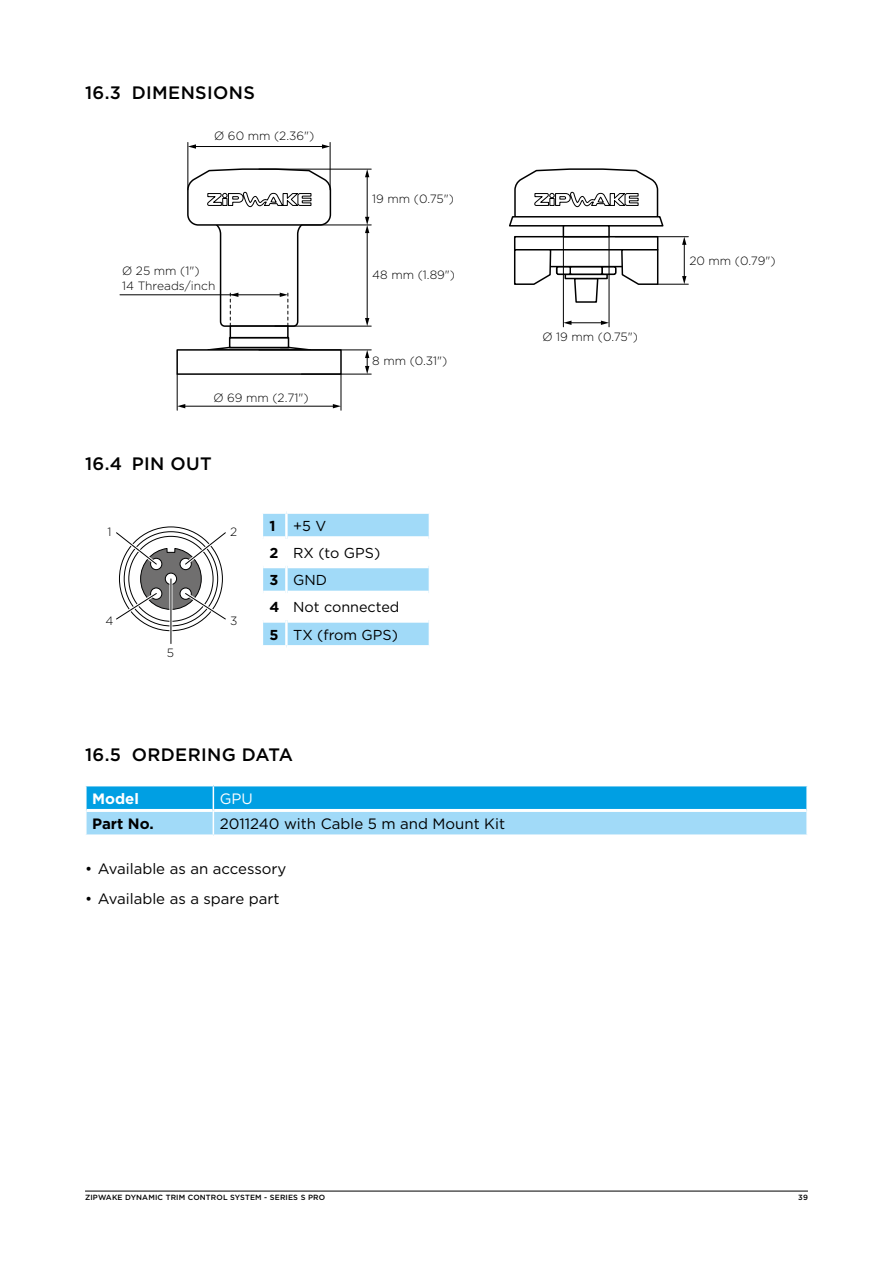
<style>
.page{position:relative;width:893px;height:1263px;background:#fff}
.page>*{position:absolute;margin:0;border:0;box-sizing:border-box;transform-origin:0 0}
.t1{font:500 18px "Gotham";letter-spacing:.02em;color:#000}
.t2{font:15px "Gotham";color:#000}
.t3{font:700 15px "Gotham";color:#000}
.t4{font:700 15px "Gotham";color:#fff}
.t5{font:15px "Gotham";color:#fff}
.t6{font:14.4px/27.2px "Gotham";color:#000}
.t7{font:300 12px/14.4px "Gotham";color:#000}
.t8{font:500 7.5px "Gotham";letter-spacing:.02em;color:#000}
.s1{font-weight:700}
</style>
<div class="page">
<hr style="left:85px;top:1191px;width:723px;height:1px;background:#000">
<svg style="left:263px;top:511px;width:166px;height:136px"></svg>
<hr style="left:171px;top:579px;width:1px;height:64px;background:#000">
<svg style="left:116px;top:528px;width:110px;height:96px"></svg>
<svg style="left:86px;top:785px;width:721px;height:51px;background:#64c4ef"></svg>
<hr style="left:806px;top:786px;width:2px;height:24px;background:#fff">
<hr style="left:806px;top:810px;width:2px;height:24px;background:#fff">
<svg style="left:210px;top:346px;width:99px;height:3px"></svg>
<div style="left:176px;top:349px;width:166px;height:26px;background:#fff;border:2px solid #000"></div>
<div style="left:229px;top:337px;width:60px;height:11px;background:#fff;border:2px solid #000"></div>
<div style="left:230px;top:325px;width:59px;height:13px;background:#fff;border:2px solid #000"></div>
<svg style="left:509px;top:168px;width:155px;height:60px"></svg>
<div style="left:563px;top:225px;width:47px;height:12px;background:#fff;border:2px solid #000"></div>
<svg style="left:514px;top:248px;width:145px;height:56px"></svg>
<hr style="left:177px;top:374px;width:1px;height:36px;background:#000">
<hr style="left:184px;top:406px;width:150px;height:1px;background:#000">
<svg style="left:333px;top:404px;width:8px;height:4px"></svg>
<svg style="left:177px;top:404px;width:8px;height:4px"></svg>
<hr style="left:341px;top:374px;width:1px;height:36px;background:#000">
<hr style="left:563px;top:237px;width:1px;height:90px;background:#000">
<hr style="left:570px;top:322px;width:32px;height:1px;background:#000">
<svg style="left:601px;top:321px;width:8px;height:4px"></svg>
<svg style="left:563px;top:321px;width:8px;height:4px"></svg>
<hr style="left:609px;top:237px;width:1px;height:90px;background:#000">
<hr style="left:330px;top:142px;width:1px;height:48px;background:#000">
<hr style="left:195px;top:146px;width:128px;height:1px;background:#000">
<svg style="left:188px;top:144px;width:8px;height:5px"></svg>
<svg style="left:322px;top:144px;width:8px;height:5px"></svg>
<hr style="left:120px;top:294px;width:161px;height:1px;background:#000">
<hr style="left:187px;top:142px;width:1px;height:48px;background:#000">
<hr style="left:259px;top:169px;width:112px;height:1px;background:#000">
<hr style="left:367px;top:176px;width:1px;height:42px;background:#000">
<svg style="left:365px;top:169px;width:4px;height:8px"></svg>
<hr style="left:367px;top:232px;width:1px;height:87px;background:#000">
<svg style="left:365px;top:318px;width:4px;height:8px"></svg>
<svg style="left:365px;top:217px;width:4px;height:16px"></svg>
<hr style="left:301px;top:225px;width:70px;height:1px;background:#000">
<hr style="left:615px;top:236px;width:73px;height:1px;background:#000">
<hr style="left:684px;top:243px;width:1px;height:35px;background:#000">
<svg style="left:682px;top:276px;width:4px;height:8px"></svg>
<svg style="left:682px;top:237px;width:4px;height:8px"></svg>
<hr style="left:658px;top:284px;width:30px;height:1px;background:#000">
<hr style="left:259px;top:349px;width:112px;height:1px;background:#000">
<svg style="left:365px;top:350px;width:4px;height:24px"></svg>
<hr style="left:301px;top:374px;width:70px;height:1px;background:#000">
<hr style="left:275px;top:326px;width:96px;height:1px;background:#000">
<svg style="left:186px;top:168px;width:146px;height:160px"></svg>
<h1 class="t1" style="left:85px;top:81px;width:171px">16.3 DIMENSIONS</h1>
<p class="t7" style="left:214px;top:128px;width:102px">Ø 60 mm (2.36")</p>
<p class="t7" style="left:372px;top:191px;width:83px">19 mm (0.75")</p>
<p class="t7" style="left:122px;top:264px;width:95px">Ø 25 mm (1")<br>14 Threads/inch</p>
<p class="t7" style="left:372px;top:267px;width:84px">48 mm (1.89")</p>
<p class="t7" style="left:214px;top:390px;width:97px">Ø 69 mm (2.71")</p>
<h1 class="t1" style="left:85px;top:452px;width:128px">16.4 PIN OUT</h1>
<p class="t7" style="left:372px;top:353px;width:77px">8 mm (0.31")</p>
<p class="t7" style="left:108px;top:524px;width:6px">1</p>
<p class="t7" style="left:230px;top:524px;width:9px">2</p>
<p class="t7" style="left:106px;top:613px;width:9px">4</p>
<p class="t7" style="left:167px;top:645px;width:9px">5</p>
<p class="t7" style="left:230px;top:613px;width:9px">3</p>
<p class="t6" style="left:269px;top:512px;width:132px"><span class="s1">1</span> +5 V<br><span class="s1">2</span> RX (to GPS)<br><span class="s1">3</span> GND<br><span class="s1">4</span> Not connected<br><span class="s1">5</span> TX (from GPS)</p>
<h1 class="t1" style="left:85px;top:742px;width:210px">16.5 ORDERING DATA</h1>
<p class="t4" style="left:92px;top:788px;width:48px">Model</p>
<p class="t5" style="left:220px;top:789px;width:35px">GPU</p>
<p class="t3" style="left:92px;top:814px;width:63px">Part No.</p>
<p class="t2" style="left:220px;top:814px;width:287px">2011240 with Cable 5 m and Mount Kit</p>
<p class="t2" style="left:85px;top:859px;width:203px">• Available as an accessory</p>
<p class="t2" style="left:85px;top:889px;width:196px">• Available as a spare part</p>
<p class="t7" style="left:542px;top:329px;width:97px">Ø 19 mm (0.75")</p>
<p class="t7" style="left:689px;top:253px;width:88px">20 mm (0.79")</p>
<p class="t8" style="left:85px;top:1193px;width:242px">ZIPWAKE DYNAMIC TRIM CONTROL SYSTEM - SERIES S PRO</p>
<p class="t8" style="left:798px;top:1193px;width:11px">39</p>
</div>
